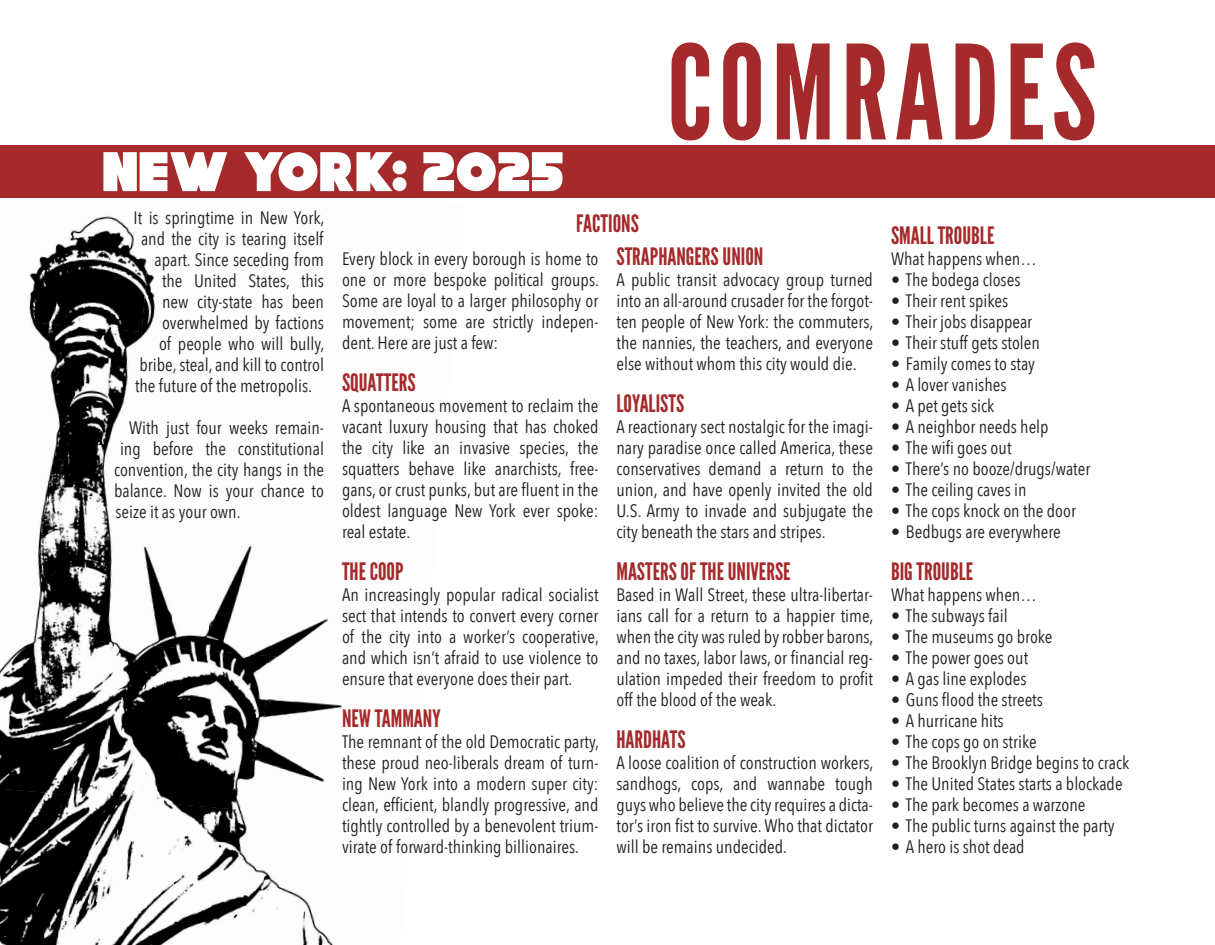
<style>
.page{position:relative;width:1215px;height:945px;background:#fff}
.page>*{position:absolute;margin:0;border:0;box-sizing:border-box;transform-origin:0 0}
.t1{font:130.5px "League Gothic";letter-spacing:.05em;color:#a42a2b}
.t2{font:57px "Fatcat";color:#fff}
.t3{font:24px "League Gothic";color:#a42a2b}
.t4{font:18px/21px "Avenir Next Condensed";color:#231f20;text-align:justify}
</style>
<div class="page">
<img style="left:29px;top:216px;width:112px;height:103px">
<img style="left:141px;top:258px;width:14px;height:74px">
<img style="left:31px;top:319px;width:111px;height:157px">
<img style="left:128px;top:332px;width:19px;height:144px">
<img style="left:34px;top:476px;width:78px;height:156px">
<img style="left:144px;top:545px;width:108px;height:97px">
<img style="left:270px;top:618px;width:59px;height:38px">
<img style="left:0;top:632px;width:114px;height:157px">
<img style="left:101px;top:642px;width:169px;height:160px">
<img style="left:256px;top:656px;width:86px;height:146px">
<img style="left:0;top:789px;width:153px;height:156px">
<img style="left:140px;top:802px;width:156px;height:143px">
<img style="left:296px;top:893px;width:37px;height:52px">
<div style="left:0;top:146px;width:1215px;height:52px;background:#a42a2b"></div>
<h2 class="t2" style="left:102px;top:135px;width:463px">NEW YORK: 2025</h2>
<h1 class="t1" style="left:667px;top:15px;width:431px">COMRADES</h1>
<p class="t4" style="left:134px;top:207px;width:193px">It is springtime in New York,</p>
<p class="t4" style="left:141px;top:228px;width:184px">and the city is tearing itself</p>
<p class="t4" style="left:155px;top:249px;width:171px">apart. Since seceding from</p>
<p class="t4" style="left:162px;top:270px;width:164px">the United States, this</p>
<p class="t4" style="left:162px;top:291px;width:164px">new city-state has been</p>
<p class="t4" style="left:162px;top:312px;width:164px">overwhelmed by factions</p>
<p class="t4" style="left:159px;top:333px;width:167px">of people who will bully,</p>
<p class="t4" style="left:140px;top:354px;width:186px">bribe, steal, and kill to control</p>
<p class="t4" style="left:135px;top:375px;width:179px">the future of the metropolis.</p>
<p class="t4" style="left:129px;top:417px;width:197px">With just four weeks remain-</p>
<p class="t4" style="left:120px;top:438px;width:206px">ing before the constitutional</p>
<p class="t4" style="left:114px;top:459px;width:212px">convention, the city hangs in the</p>
<p class="t4" style="left:114px;top:480px;width:212px">balance. Now is your chance to</p>
<p class="t4" style="left:116px;top:501px;width:127px">seize it as your own.</p>
<h3 class="t3" style="left:576px;top:209px;width:64px">FACTIONS</h3>
<p class="t4" style="left:342px;top:249px;width:259px">Every block in every borough is home to one or more bespoke political groups.<br>Some are loyal to a larger philosophy or movement; some are strictly indepen&shy;dent. Here are just a few:</p>
<h3 class="t3" style="left:342px;top:369px;width:75px">SQUATTERS</h3>
<p class="t4" style="left:342px;top:396px;width:258px">A spontaneous movement to reclaim the vacant luxury housing that has choked the city like an invasive species, the squatters behave like anarchists, free&shy;gans, or crust punks, but are fluent in the oldest language New York ever spoke: real estate.</p>
<h3 class="t3" style="left:342px;top:558px;width:63px">THE COOP</h3>
<p class="t4" style="left:342px;top:585px;width:259px">An increasingly popular radical socialist sect that intends to convert every corner of the city into a worker’s cooperative, and which isn’t afraid to use violence to ensure that everyone does their part.</p>
<h3 class="t3" style="left:342px;top:705px;width:100px">NEW TAMMANY</h3>
<p class="t4" style="left:342px;top:732px;width:259px">The remnant of the old Democratic party, these proud neo-liberals dream of turn&shy;ing New York into a modern super city: clean, efficient, blandly progressive, and tightly controlled by a benevolent trium&shy;virate of forward-thinking billionaires.</p>
<h3 class="t3" style="left:616px;top:242px;width:148px">STRAPHANGERS UNION</h3>
<p class="t4" style="left:616px;top:270px;width:259px">A public transit advocacy group turned into an all-around crusader for the forgot&shy;ten people of New York: the commuters, the nannies, the teachers, and everyone else without whom this city would die.</p>
<h3 class="t3" style="left:616px;top:389px;width:69px">LOYALISTS</h3>
<p class="t4" style="left:616px;top:417px;width:258px">A reactionary sect nostalgic for the imagi&shy;nary paradise once called America, these conservatives demand a return to the union, and have openly invited the old U.S. Army to invade and subjugate the city beneath the stars and stripes.</p>
<h3 class="t3" style="left:616px;top:557px;width:176px">MASTERS OF THE UNIVERSE</h3>
<p class="t4" style="left:616px;top:585px;width:259px">Based in Wall Street, these ultra-libertar&shy;ians call for a return to a happier time, when the city was ruled by robber barons, and no taxes, labor laws, or financial reg&shy;ulation impeded their freedom to profit off the blood of the weak.</p>
<h3 class="t3" style="left:616px;top:725px;width:71px">HARDHATS</h3>
<p class="t4" style="left:616px;top:753px;width:259px">A loose coalition of construction workers, sandhogs, cops, and wannabe tough guys who believe the city requires a dicta&shy;tor’s iron fist to survive. Who that dictator will be remains undecided.</p>
<h3 class="t3" style="left:891px;top:221px;width:105px">SMALL TROUBLE</h3>
<p class="t4" style="left:891px;top:249px;width:147px">What happens when…</p>
<p class="t4" style="left:891px;top:270px;width:131px">• The bodega closes</p>
<p class="t4" style="left:891px;top:291px;width:119px">• Their rent spikes</p>
<p class="t4" style="left:891px;top:312px;width:143px">• Their jobs disappear</p>
<p class="t4" style="left:891px;top:333px;width:150px">• Their stuff gets stolen</p>
<p class="t4" style="left:891px;top:354px;width:146px">• Family comes to stay</p>
<p class="t4" style="left:891px;top:375px;width:117px">• A lover vanishes</p>
<p class="t4" style="left:891px;top:396px;width:105px">• A pet gets sick</p>
<p class="t4" style="left:891px;top:417px;width:159px">• A neighbor needs help</p>
<p class="t4" style="left:891px;top:438px;width:122px">• The wifi goes out</p>
<p class="t4" style="left:891px;top:459px;width:201px">• There’s no booze/drugs/water</p>
<p class="t4" style="left:891px;top:480px;width:137px">• The ceiling caves in</p>
<p class="t4" style="left:891px;top:501px;width:187px">• The cops knock on the door</p>
<p class="t4" style="left:891px;top:522px;width:171px">• Bedbugs are everywhere</p>
<h3 class="t3" style="left:891px;top:557px;width:84px">BIG TROUBLE</h3>
<p class="t4" style="left:891px;top:585px;width:147px">What happens when…</p>
<p class="t4" style="left:891px;top:606px;width:118px">• The subways fail</p>
<p class="t4" style="left:891px;top:627px;width:163px">• The museums go broke</p>
<p class="t4" style="left:891px;top:648px;width:139px">• The power goes out</p>
<p class="t4" style="left:891px;top:669px;width:137px">• A gas line explodes</p>
<p class="t4" style="left:891px;top:690px;width:153px">• Guns flood the streets</p>
<p class="t4" style="left:891px;top:711px;width:114px">• A hurricane hits</p>
<p class="t4" style="left:891px;top:732px;width:147px">• The cops go on strike</p>
<p class="t4" style="left:891px;top:753px;width:240px">• The Brooklyn Bridge begins to crack</p>
<p class="t4" style="left:891px;top:774px;width:233px">• The United States starts a blockade</p>
<p class="t4" style="left:891px;top:795px;width:196px">• The park becomes a warzone</p>
<p class="t4" style="left:891px;top:816px;width:225px">• The public turns against the party</p>
<p class="t4" style="left:891px;top:837px;width:135px">• A hero is shot dead</p>
</div>
